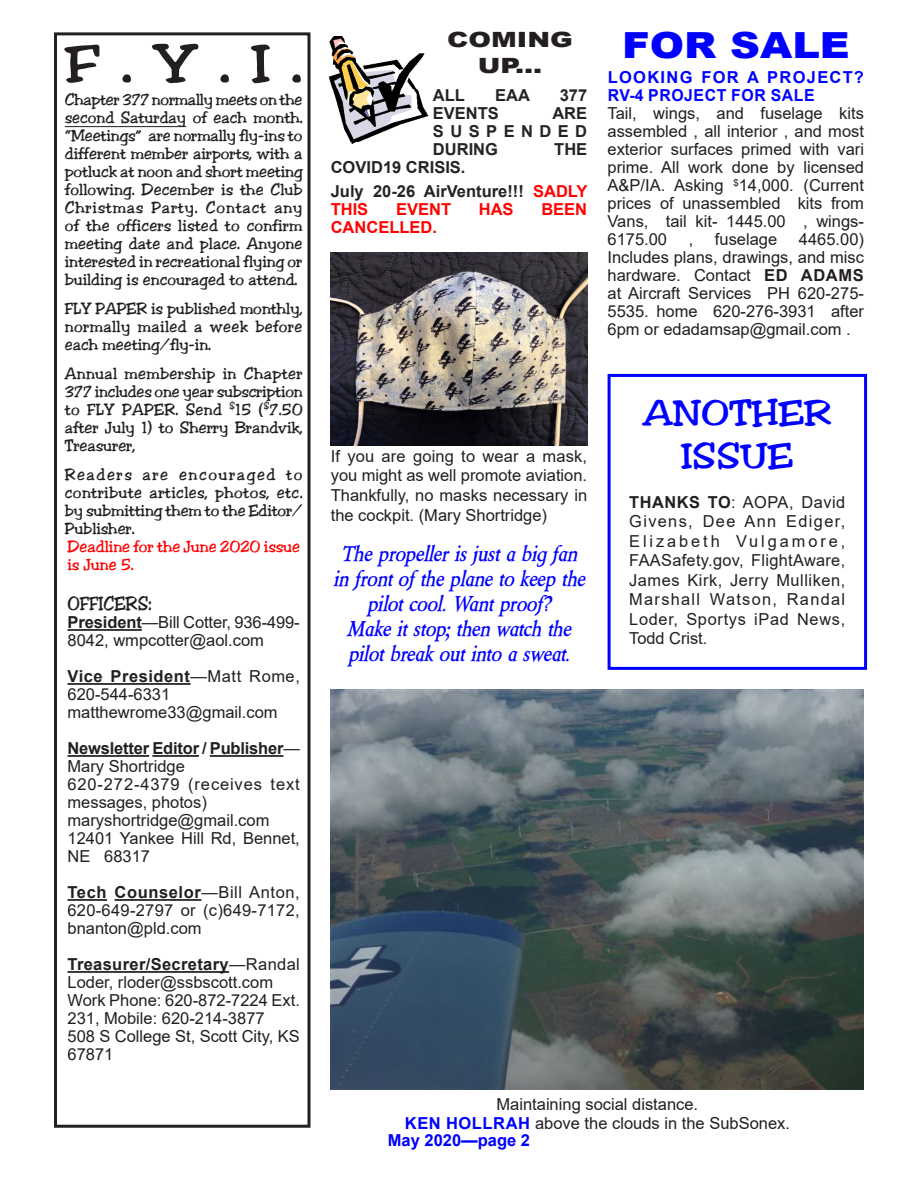
<style>
.page{position:relative;width:918px;height:1188px;background:#fff}
.page>*{position:absolute;margin:0;border:0;box-sizing:border-box;transform-origin:0 0}
.t1{font:54px "Jester";color:#231f20;scale:1.3 1}
.t2{font:36px/43.2px "Jester";color:#00f;text-align:center;scale:1.17 1}
.t3{font:900 36px "Arial";color:#00f;scale:1.15 1}
.Body_text{font:italic 700 21px/25.2px "Berylium";color:#00f;text-align:center}
.t4{font:900 21px/25.2px "Arial";color:#231f20;text-align:center;scale:1.3 1}
.t5{font:19.5px "Jester";color:#231f20;scale:.95 1}
.Body_text-2{font:16.5px/18px "Arial";color:#231f20}
.t6{font:16.5px/18px "Jester";color:#231f20;text-align:justify}
.t7{font:700 16.5px/18px "Arial";color:#262324;text-align:justify}
.Body_text-3{font:700 16.5px/18px "Arial";letter-spacing:-.01em;color:#231f20}
.Body_text-4{font:16.5px/18px "Arial";letter-spacing:.05em;color:#231f20}
.Body_text-5{font:700 16.5px/18px "Arial";letter-spacing:.08em;color:#00f}
.t8{font:16.5px/18px "Jester";color:#f00}
.t9{font:700 16.5px "Arial";color:#ff0303}
.Body_text-6{font:700 16.5px "Arial";color:#00f}
.s1{font-weight:700}
.s2{font-weight:400}
.s3{color:#ff0303}
.s4{font-weight:700;color:#00f}
</style>
<div class="page">
<div style="left:54px;top:32px;width:256px;height:1096px;border:3px solid #231f20"></div>
<hr style="left:65px;top:126px;width:121px;height:1px;background:#231f20">
<hr style="left:68px;top:629px;width:74px;height:2px;background:#231f20">
<hr style="left:68px;top:683px;width:123px;height:2px;background:#231f20">
<hr style="left:68px;top:755px;width:81px;height:2px;background:#231f20">
<hr style="left:152px;top:755px;width:47px;height:2px;background:#231f20">
<hr style="left:210px;top:755px;width:73px;height:2px;background:#231f20">
<hr style="left:68px;top:899px;width:39px;height:2px;background:#231f20">
<hr style="left:115px;top:899px;width:86px;height:2px;background:#231f20">
<hr style="left:68px;top:971px;width:161px;height:2px;background:#231f20">
<img style="left:329px;top:37px;width:100px;height:107px">
<div style="left:608px;top:374px;width:259px;height:296px;border:3px solid #00f"></div>
<img style="left:331px;top:690px;width:533px;height:400px">
<img style="left:331px;top:253px;width:256px;height:192px">
<p class="t1" style="left:65px;top:32px;width:185px">F.Y.I.</p>
<p class="t6" style="left:65px;top:91px;width:239px">Chapter 377 normally meets on the second Saturday of each month. “Meetings” are normally fly-ins to different member airports, with a potluck at noon and short meeting following. December is the Club Christmas Party. Contact any of the officers listed to confirm meeting date and place. Anyone interested in recreational flying or building is encouraged to attend.</p>
<p class="t6" style="left:65px;top:300px;width:239px">FLY PAPER is published monthly, normally mailed a week before each meeting/fly-in.</p>
<p class="t6" style="left:65px;top:365px;width:239px">Annual membership in Chapter 377 includes one year subscription to FLY PAPER. Send <sup>$</sup>15 (<sup>$</sup>7.50 after July 1) to Sherry Brandvik, Treasurer,</p>
<p class="t6" style="left:65px;top:466px;width:239px">Readers are encouraged to contribute articles, photos, etc. by submitting them to the Editor/ Publisher.</p>
<p class="t8" style="left:68px;top:538px;width:234px">Deadline for the June 2020 issue is June 5.</p>
<p class="t5" style="left:68px;top:592px;width:90px">OFFICERS:</p>
<p class="Body_text-2" style="left:68px;top:613px;width:234px"><span class="s1">President</span>—Bill Cotter, 936-499-<br>8042, wmpcotter@aol.com</p>
<p class="Body_text-2" style="left:68px;top:667px;width:234px"><span class="s1">Vice President</span>—Matt Rome,<br>620-544-6331</p>
<p class="Body_text-2" style="left:68px;top:703px;width:212px">matthewrome33@gmail.com</p>
<p class="Body_text-3" style="left:68px;top:740px;width:234px">Newsletter Editor / Publisher<span class="s2">—<br>Mary Shortridge</span></p>
<p class="Body_text-4" style="left:68px;top:775px;width:234px">620-272-4379 (receives text messages, photos)</p>
<p class="Body_text-2" style="left:68px;top:811px;width:203px">maryshortridge@gmail.com</p>
<p class="Body_text-2" style="left:68px;top:829px;width:234px">12401 Yankee Hill Rd, Bennet,<br>NE 68317</p>
<p class="Body_text-2" style="left:68px;top:883px;width:234px;text-align:justify"><span class="s1">Tech Counselor</span>—Bill Anton, 620-649-2797 or (c)649-7172, bnanton@pld.com</p>
<p class="Body_text-2" style="left:68px;top:955px;width:234px"><span class="s1">Treasurer/Secretary</span>—Randal<br>Loder, rloder@ssbscott.com</p>
<p class="Body_text-2" style="left:68px;top:991px;width:234px">Work Phone: 620-872-7224 Ext.<br>231, Mobile: 620-214-3877</p>
<p class="Body_text-2" style="left:68px;top:1027px;width:234px">508 S College St, Scott City, KS<br>67871</p>
<p class="t4" style="left:447px;top:27px;width:98px">COMING<br>UP...</p>
<p class="t7" style="left:433px;top:86px;width:34px">ALL</p>
<p class="t7" style="left:495px;top:86px;width:36px">EAA</p>
<p class="t7" style="left:560px;top:86px;width:29px">377</p>
<p class="t7" style="left:433px;top:104px;width:68px">EVENTS</p>
<p class="t7" style="left:433px;top:104px;width:156px;text-indent:119px">ARE SUSPENDED DURING</p>
<p class="t7" style="left:554px;top:140px;width:34px">THE</p>
<p class="t7" style="left:331px;top:158px;width:136px">COVID19 CRISIS.</p>
<p class="t7" style="left:331px;top:183px;width:258px">July 20-26 AirVenture!!! <span class="s3">SADLY<br>THIS</span></p>
<p class="t9" style="left:396px;top:198px;width:57px">EVENT</p>
<p class="t9" style="left:479px;top:198px;width:36px">HAS</p>
<p class="t9" style="left:541px;top:198px;width:47px">BEEN</p>
<p class="t9" style="left:331px;top:216px;width:108px">CANCELLED.</p>
<p class="t3" style="left:622px;top:19px;width:199px">FOR SALE</p>
<p class="Body_text-5" style="left:608px;top:68px;width:258px">LOOKING FOR A PROJECT?<br>RV-4 PROJECT FOR SALE</p>
<p class="Body_text-2" style="left:608px;top:104px;width:258px;text-align:justify">Tail, wings, and fuselage kits assembled , all interior , and most exterior surfaces primed with vari prime. All work done by licensed A&amp;P/IA. Asking <sup>$</sup>14,000. (Current prices of unassembled kits from Vans, tail kit- 1445.00 , wings-6175.00</p>
<p class="Body_text-2" style="left:689px;top:230px;width:6px">,</p>
<p class="Body_text-2" style="left:715px;top:230px;width:64px">fuselage</p>
<p class="Body_text-2" style="left:608px;top:230px;width:258px;text-align:justify;text-indent:191px">4465.00)<br>Includes plans, drawings, and misc hardware. Contact <span class="s1">ED ADAMS </span>at Aircraft Services PH 620-275- 5535. home 620-276-3931 after 6pm or edadamsap@gmail.com .</p>
<p class="Body_text-2" style="left:331px;top:446px;width:258px;line-height:19.8px;text-align:justify">If you are going to wear a mask, you might as well promote aviation.<br>Thankfully, no masks necessary in the cockpit. (Mary Shortridge)</p>
<p class="Body_text" style="left:333px;top:541px;width:253px">The propeller is just a big fan in front of the plane to keep the pilot cool. Want proof?</p>
<p class="Body_text" style="left:347px;top:617px;width:225px;text-align:left">Make it stop; then watch the pilot break out into a sweat.</p>
<p class="t2" style="left:643px;top:392px;width:163px">ANOTHER<br>ISSUE</p>
<p class="Body_text-2" style="left:629px;top:492px;width:218px;line-height:19.5px;text-align:justify"><span class="s1">THANKS TO</span>: AOPA, David Givens, Dee Ann Ediger, Elizabeth Vulgamore, FAASafety.gov, FlightAware, James Kirk, Jerry Mulliken, Marshall Watson, Randal Loder, Sportys iPad News, Todd Crist.</p>
<p class="Body_text-2" style="left:496px;top:1095px;width:203px">Maintaining social distance.</p>
<p class="Body_text-2" style="left:405px;top:1114px;width:387px"><span class="s4">KEN HOLLRAH</span> above the clouds in the SubSonex.</p>
<p class="Body_text-6" style="left:388px;top:1129px;width:144px">May 2020—page 2</p>
</div>
